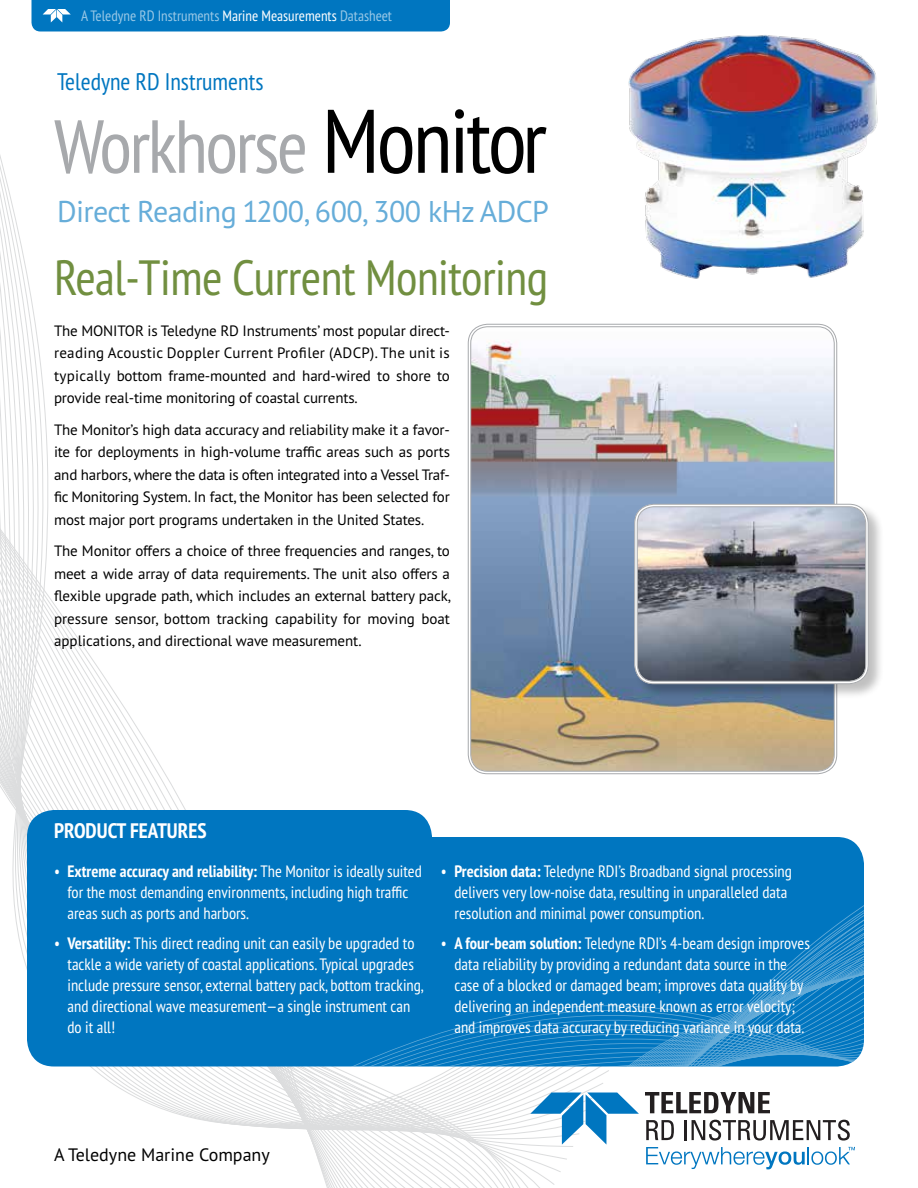
<style>
.page{position:relative;width:918px;height:1188px;background:#fff}
.page>*{position:absolute;margin:0;border:0;box-sizing:border-box;transform-origin:0 0}
.t1{font:condensed 75px "PT Sans Pro";letter-spacing:-.03em;color:#a7a9ac}
.t2{font:condensed 49.5px "PT Sans Pro";letter-spacing:-.01em;color:#718f40}
.t3{font:30px "PT Sans Pro";letter-spacing:-.02em;color:#66add9}
.t4{font:condensed 24px "PT Sans Pro";color:#0076c0}
.t5{font:700 condensed 21px "PT Sans Pro";color:#fff}
.t6{font:18px "PT Sans Pro";color:#000}
.t7{font:condensed 16.5px/21px "PT Sans Pro";color:#fff}
.t8{font:15px/22.5px "PT Sans Pro";letter-spacing:-.01em;color:#000;text-align:justify}
.t9{font:condensed 15px "PT Sans Pro";color:#99c8e6}
.s1{color:#fff}
.s2{font-size:90px;color:#000}
.s3{font-weight:700}
</style>
<div class="page">
<svg style="left:0;top:287px;width:470px;height:901px"></svg>
<div style="left:32px;top:0;width:418px;height:32px;background:#0076c0"></div>
<svg style="left:645px;top:1092px;width:125px;height:21px"></svg>
<svg style="left:646px;top:1120px;width:28px;height:20px"></svg>
<hr style="left:684px;top:1120px;width:3px;height:20px;background:#231f20">
<svg style="left:692px;top:1120px;width:158px;height:21px"></svg>
<svg style="left:646px;top:1147px;width:209px;height:22px"></svg>
<svg style="left:530px;top:1093px;width:109px;height:52px"></svg>
<div style="left:27px;top:810px;width:405px;height:225px;background:#0076c0;border-radius:27px"></div>
<div style="left:27px;top:837px;width:837px;height:229px;background:#0076c0;border-radius:27px"></div>
<svg style="left:353px;top:837px;width:511px;height:229px"></svg>
<img style="left:470px;top:326px;width:366px;height:446px">
<img style="left:628px;top:35px;width:250px;height:244px">
<div style="left:634px;top:503px;width:250px;height:196px;background:#000;opacity:.25"></div>
<img style="left:636px;top:506px;width:231px;height:176px">
<div style="left:634px;top:504px;width:234px;height:180px;border:1px solid #a7a9ac;border-radius:19px"></div>
<div style="left:637px;top:506px;width:229px;height:176px;border:1px solid #a7a9ac;border-radius:17px"></div>
<p class="t9" style="left:81px;top:6px;width:313px">A Teledyne RD Instruments <span class="s1">Marine Measurements</span> Datasheet</p>
<h3 class="t4" style="left:57px;top:66px;width:208px">Teledyne RD Instruments</h3>
<h1 class="t1" style="left:54px;top:98px;width:494px">Workhorse <span class="s2">Monitor</span></h1>
<h3 class="t3" style="left:57px;top:192px;width:494px">Direct Reading 1200, 600, 300 kHz ADCP</h3>
<h2 class="t2" style="left:54px;top:245px;width:496px">Real-Time Current Monitoring</h2>
<p class="t8" style="left:54px;top:319px;width:398px">The MONITOR is Teledyne RD Instruments’ most popular direct&shy;reading Acoustic Doppler Current Profiler (ADCP). The unit is typically bottom frame-mounted and hard-wired to shore to provide real-time monitoring of coastal currents.</p>
<p class="t8" style="left:54px;top:418px;width:398px">The Monitor’s high data accuracy and reliability make it a favor&shy;ite for deployments in high-volume traffic areas such as ports and harbors, where the data is often integrated into a Vessel Traf&shy;fic Monitoring System. In fact, the Monitor has been selected for most major port programs undertaken in the United States.</p>
<p class="t8" style="left:54px;top:539px;width:399px">The Monitor offers a choice of three frequencies and ranges, to meet a wide array of data requirements. The unit also offers a flexible upgrade path, which includes an external battery pack, pressure sensor, bottom tracking capability for moving boat applications, and directional wave measurement.</p>
<p class="t5" style="left:54px;top:817px;width:154px">PRODUCT FEATURES</p>
<p class="t7" style="left:67px;top:860px;width:356px;text-indent:-13px">• <span class="s3">Extreme accuracy and reliability:</span> The Monitor is ideally suited for the most demanding environments, including high traffic areas such as ports and harbors.</p>
<p class="t7" style="left:67px;top:932px;width:358px;text-indent:-13px">• <span class="s3">Versatility:</span> This direct reading unit can easily be upgraded to tackle a wide variety of coastal applications. Typical upgrades include pressure sensor, external battery pack, bottom tracking, and directional wave measurement—a single instrument can do it all!</p>
<p class="t7" style="left:454px;top:860px;width:339px;text-indent:-13px">• <span class="s3">Precision data:</span> Teledyne RDI’s Broadband signal processing delivers very low-noise data, resulting in unparalleled data resolution and minimal power consumption.</p>
<p class="t7" style="left:441px;top:932px;width:371px;text-align:center">• <span class="s3">A four-beam solution:</span> Teledyne RDI’s 4-beam design improves data reliability by providing a redundant data source in the<br>case of a blocked or damaged beam; improves data quality by delivering an independent measure known as error velocity;<br>and improves data accuracy by reducing variance in your data.</p>
<p class="t6" style="left:54px;top:1143px;width:217px">A Teledyne Marine Company</p>
</div>
